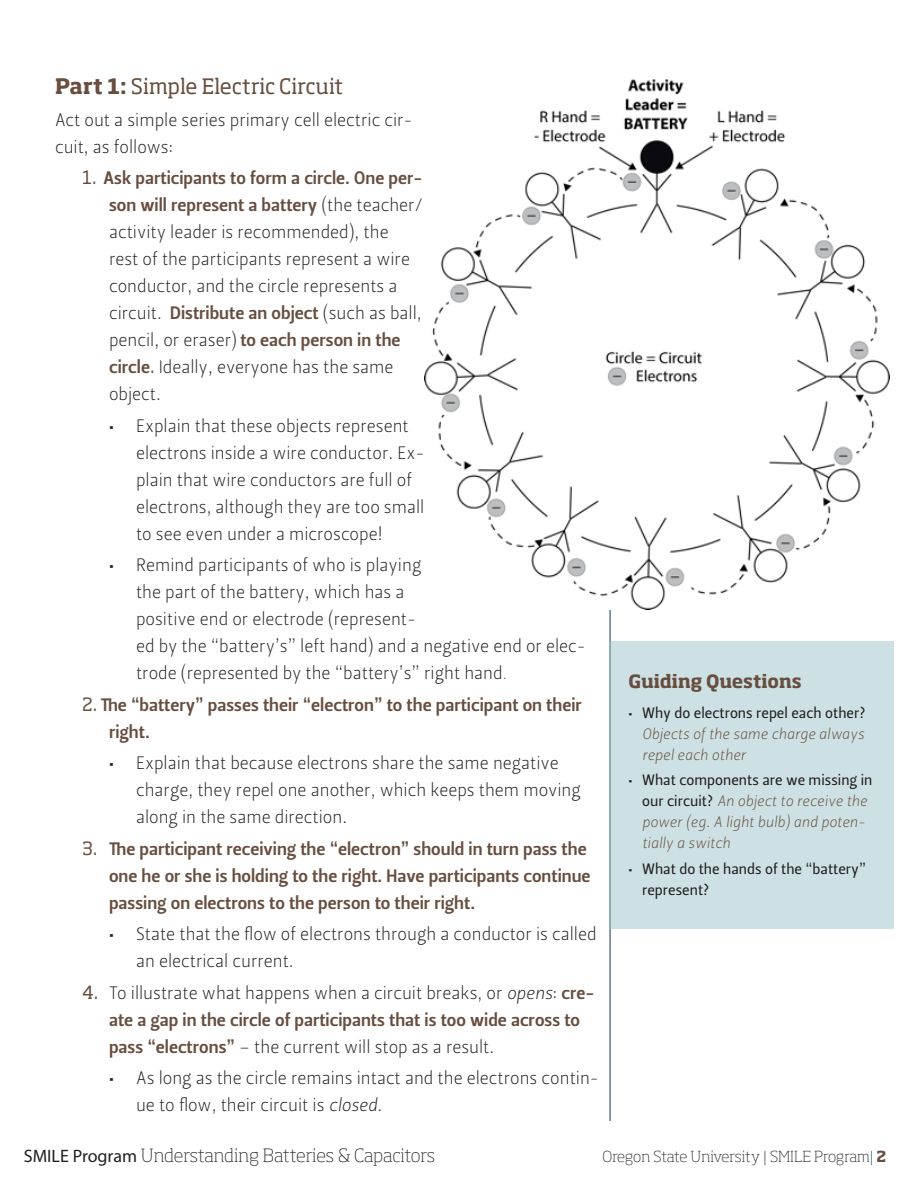
<style>
.page{position:relative;width:918px;height:1188px;background:#fff}
.page>*{position:absolute;margin:0;border:0;box-sizing:border-box;transform-origin:0 0}
.Body_Head_1{font:21px "Soho Std";color:#674e3f}
.Bulleted_List_Nested{font:18px/27px "Leitura Sans Grot 1";color:#231f20}
.Body_Bulleted_List{font:18px/27px "Leitura Sans Grot 1";color:#231f20}
.Bulleted_List_Nested-2{font:18px/27px "Leitura Sans Grot 3";color:#674e3f}
.t1{font:200 18px "Soho Std";letter-spacing:-.01em;color:#231f20}
.SideBar_Head_1_-_Gui{font:700 18px "Soho Std";letter-spacing:-.005em;color:#674e3f}
.SideBar_Bulleted_Lis{font:15px/21px "Leitura Sans Italic 1";color:#674e3f;text-align:justify}
.SideBar_Bulleted_Lis-2{font:15px/21px "Leitura Sans Grot 2";color:#231f20}
.t2{font:200 15px "Soho Std";color:#231f20}
.s1{font-weight:700}
.s2{font-family:"Soho Std";color:#674e3f}
.s3{font-family:"Leitura Sans Grot 3";color:#674e3f}
.s4{font-family:"Leitura Sans Italic 1";font-size:15px;color:#674e3f}
.s5{font-family:"Soho Std"}
.s6{font-family:"Leitura Sans Italic 1"}
.s7{font-family:"Leitura Sans Grot 2";color:#231f20}
.s8{font-family:"Myriad Pro";font-weight:400}
.s9{color:#0e3b51}
.s10{font-weight:700;color:#674e3f}
</style>
<div class="page">
<hr style="left:610px;top:78px;width:1px;height:1043px;background:#0e3b51">
<img style="left:424px;top:78px;width:465px;height:532px">
<div style="left:610px;top:642px;width:284px;height:287px;background:#cde1e4"></div>
<p class="Body_Head_1" style="left:55px;top:73px;width:290px"><span class="s1">Part 1:</span> Simple Electric Circuit</p>
<p class="Body_Bulleted_List" style="left:55px;top:106px;width:359px">Act out a simple series primary cell electric cir&shy;cuit, as follows:</p>
<p class="Body_Bulleted_List" style="left:109px;top:165px;width:315px;text-indent:-27px"><span class="s2">1.</span> <span class="s3">Ask participants to form a circle. One per&shy;son will represent a battery</span> (the teacher/ activity leader is recommended), the<br>rest of the participants represent a wire conductor, and the circle represents a circuit. <span class="s3">Distribute an object</span> (such as ball, pencil, or eraser) <span class="s3">to each person in the circle</span><span class="s2">.</span> Ideally, everyone has the same object.</p>
<p class="Bulleted_List_Nested" style="left:136px;top:412px;width:290px;text-indent:-27px">• Explain that these objects represent electrons inside a wire conductor. Ex&shy;plain that wire conductors are full of electrons, although they are too small to see even under a microscope!</p>
<p class="Bulleted_List_Nested" style="left:136px;top:552px;width:451px;text-indent:-27px">• Remind participants of who is playing<br>the part of the battery, which has a<br>positive end or electrode (represent-<br>ed by the “battery’s” left hand) and a negative end or elec&shy;trode (represented by the “battery’s” right hand<span class="s4">.</span></p>
<p class="Bulleted_List_Nested-2" style="left:109px;top:691px;width:474px;text-indent:-27px"><span class="s5">2.</span> The “battery” passes their “electron” to the participant on their right.</p>
<p class="Bulleted_List_Nested" style="left:136px;top:750px;width:446px;text-indent:-27px">• Explain that because electrons share the same negative charge, they repel one another, which keeps them moving along in the same direction.</p>
<p class="Bulleted_List_Nested-2" style="left:109px;top:835px;width:483px;text-indent:-27px"><span class="s5">3.</span> The participant receiving the “electron” should in turn pass the one he or she is holding to the right. Have participants continue passing on electrons to the person to their right.</p>
<p class="Bulleted_List_Nested" style="left:136px;top:921px;width:462px;text-indent:-27px">• State that the flow of electrons through a conductor is called an electrical current.</p>
<p class="Bulleted_List_Nested" style="left:109px;top:979px;width:487px;text-indent:-27px"><span class="s2">4.</span> To illustrate what happens when a circuit breaks, or <span class="s6">opens</span>: <span class="s3">cre&shy;ate a gap in the circle of participants that is too wide across to pass “electrons”</span> – the current will stop as a result.</p>
<p class="Bulleted_List_Nested" style="left:136px;top:1065px;width:464px;text-indent:-27px">• As long as the circle remains intact and the electrons contin&shy;ue to flow, their circuit is <span class="s6">closed</span>.</p>
<p class="SideBar_Head_1_-_Gui" style="left:629px;top:670px;width:175px">Guiding Questions</p>
<p class="SideBar_Bulleted_Lis" style="left:642px;top:702px;width:225px;text-indent:-14px"><span class="s7">• Why do electrons repel each other?<br></span>Objects of the same charge always repel each other</p>
<p class="SideBar_Bulleted_Lis" style="left:642px;top:770px;width:232px;text-align:left;text-indent:-14px"><span class="s7">• What components are we missing in our circuit?</span> An object to receive the power (eg. A light bulb) and poten&shy;tially a switch</p>
<p class="SideBar_Bulleted_Lis-2" style="left:642px;top:858px;width:225px;text-indent:-14px">• What do the hands of the “battery” represent?</p>
<p class="t1" style="left:24px;top:1144px;width:413px"><span class="s8">SMILE Program</span> Understanding Batteries &amp; Capacitors</p>
<p class="t2" style="left:603px;top:1147px;width:285px">Oregon State University | SMILE Program<span class="s9">|</span> <span class="s10">2</span></p>
</div>
